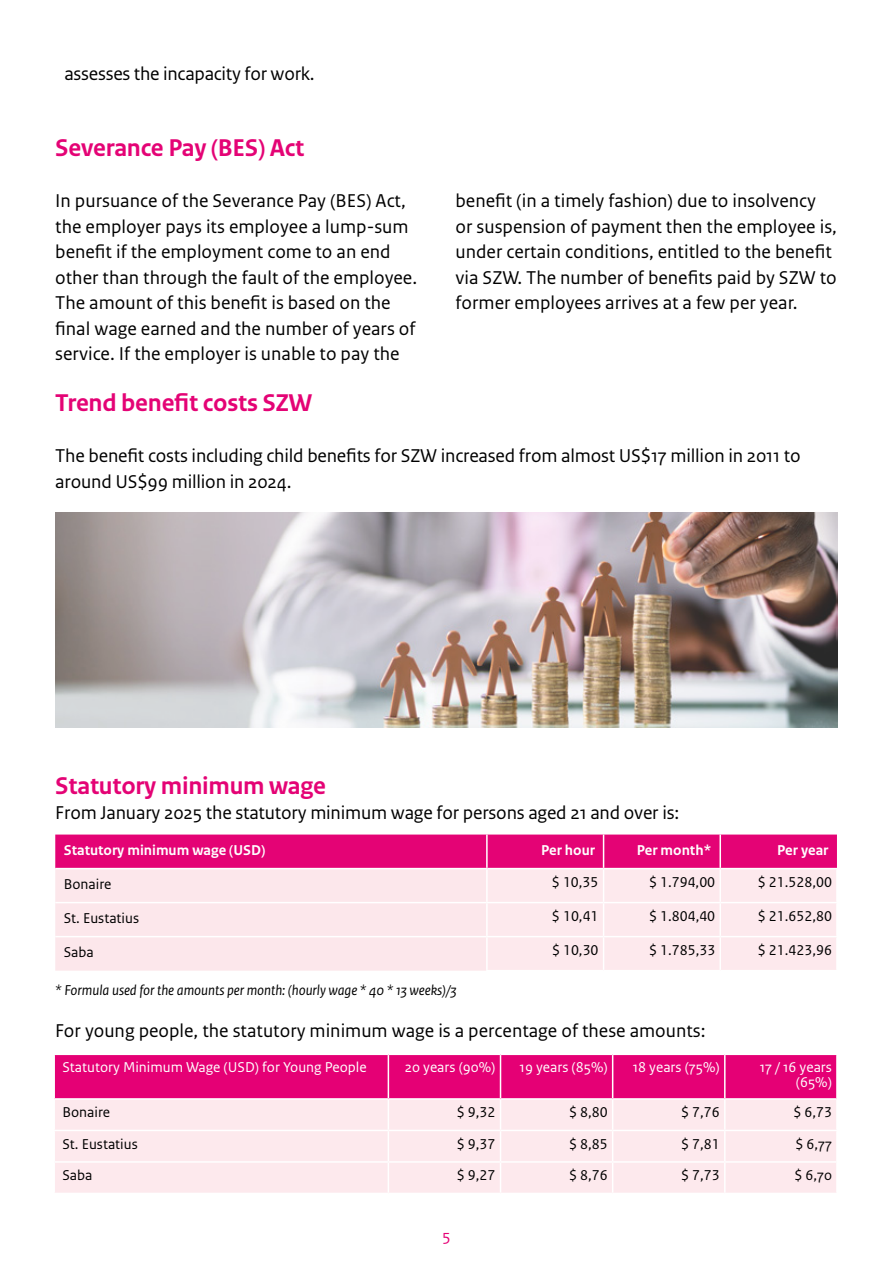
<style>
.page{position:relative;width:893px;height:1263px;background:#fff}
.page>*{position:absolute;margin:0;border:0;box-sizing:border-box;transform-origin:0 0}
.t1{font:700 25.5px "Rijksoverheid Sans Text";letter-spacing:-.01em;color:#e40375}
.t2{font:19.5px/25.5px "Rijksoverheid Sans Text";color:#000}
.t3{font:16.5px "Rijksoverheid Sans Text";color:#e50075}
.t4{font:15px "Rijksoverheid Sans Text";color:#000}
.t5{font:15px/15px "Rijksoverheid Sans Text";color:#fff;text-align:right}
.t6{font:italic 15px "Rijksoverheid Sans Text";letter-spacing:-.005em;color:#000}
.t7{font:700 15px "Rijksoverheid Sans Text";color:#fff}
</style>
<div class="page">
<svg style="left:55px;top:834px;width:782px;height:137px;background:#f6afce"></svg>
<hr style="left:488px;top:868px;width:116px;height:1px;background:#fff">
<hr style="left:486px;top:869px;width:2px;height:33px;background:#fff">
<hr style="left:604px;top:868px;width:116px;height:1px;background:#fff">
<hr style="left:603px;top:869px;width:1px;height:33px;background:#fff">
<hr style="left:720px;top:868px;width:118px;height:1px;background:#fff">
<hr style="left:719px;top:869px;width:2px;height:33px;background:#fff">
<hr style="left:836px;top:869px;width:2px;height:33px;background:#fff">
<hr style="left:486px;top:902px;width:118px;height:1px;background:#fff">
<hr style="left:486px;top:903px;width:2px;height:33px;background:#fff">
<hr style="left:604px;top:902px;width:116px;height:1px;background:#fff">
<hr style="left:603px;top:903px;width:1px;height:33px;background:#fff">
<hr style="left:720px;top:902px;width:118px;height:1px;background:#fff">
<hr style="left:719px;top:903px;width:2px;height:33px;background:#fff">
<hr style="left:836px;top:903px;width:2px;height:33px;background:#fff">
<hr style="left:486px;top:936px;width:118px;height:1px;background:#fff">
<hr style="left:486px;top:937px;width:2px;height:33px;background:#fff">
<hr style="left:604px;top:936px;width:116px;height:1px;background:#fff">
<hr style="left:603px;top:937px;width:1px;height:33px;background:#fff">
<hr style="left:720px;top:936px;width:118px;height:1px;background:#fff">
<hr style="left:719px;top:937px;width:2px;height:33px;background:#fff">
<hr style="left:836px;top:937px;width:2px;height:33px;background:#fff">
<hr style="left:486px;top:970px;width:118px;height:1px;background:#fff">
<hr style="left:604px;top:970px;width:116px;height:1px;background:#fff">
<hr style="left:720px;top:970px;width:118px;height:1px;background:#fff">
<hr style="left:486px;top:834px;width:2px;height:34px;background:#fff">
<hr style="left:603px;top:834px;width:1px;height:34px;background:#fff">
<hr style="left:719px;top:834px;width:2px;height:34px;background:#fff">
<hr style="left:55px;top:868px;width:433px;height:1px;background:#fff">
<hr style="left:55px;top:902px;width:431px;height:1px;background:#fff">
<hr style="left:55px;top:936px;width:431px;height:1px;background:#fff">
<img style="left:55px;top:513px;width:783px;height:214px">
<div style="left:55px;top:1055px;width:781px;height:43px;background:#e50075"></div>
<div style="left:55px;top:1100px;width:781px;height:93px;background:#fde9ed"></div>
<hr style="left:388px;top:1055px;width:1px;height:43px;background:#fff">
<hr style="left:500px;top:1055px;width:1px;height:43px;background:#fff">
<hr style="left:612px;top:1055px;width:1px;height:43px;background:#fff">
<hr style="left:724px;top:1055px;width:2px;height:43px;background:#fff">
<hr style="left:388px;top:1100px;width:1px;height:30px;background:#fff">
<hr style="left:500px;top:1100px;width:1px;height:30px;background:#fff">
<hr style="left:612px;top:1100px;width:1px;height:30px;background:#fff">
<hr style="left:724px;top:1100px;width:2px;height:30px;background:#fff">
<hr style="left:53px;top:1130px;width:335px;height:1px;background:#fff">
<hr style="left:388px;top:1130px;width:112px;height:1px;background:#fff">
<hr style="left:388px;top:1131px;width:1px;height:30px;background:#fff">
<hr style="left:500px;top:1130px;width:113px;height:1px;background:#fff">
<hr style="left:500px;top:1131px;width:1px;height:30px;background:#fff">
<hr style="left:613px;top:1130px;width:112px;height:1px;background:#fff">
<hr style="left:612px;top:1131px;width:1px;height:30px;background:#fff">
<hr style="left:725px;top:1130px;width:113px;height:1px;background:#fff">
<hr style="left:724px;top:1131px;width:2px;height:30px;background:#fff">
<hr style="left:53px;top:1161px;width:335px;height:2px;background:#fff">
<hr style="left:388px;top:1161px;width:112px;height:2px;background:#fff">
<hr style="left:388px;top:1163px;width:1px;height:30px;background:#fff">
<hr style="left:500px;top:1161px;width:113px;height:2px;background:#fff">
<hr style="left:500px;top:1163px;width:1px;height:30px;background:#fff">
<hr style="left:613px;top:1161px;width:112px;height:2px;background:#fff">
<hr style="left:612px;top:1163px;width:1px;height:30px;background:#fff">
<hr style="left:725px;top:1161px;width:113px;height:2px;background:#fff">
<hr style="left:724px;top:1163px;width:2px;height:30px;background:#fff">
<p class="t2" style="left:64px;top:61px;width:252px">assesses the incapacity for work.</p>
<h1 class="t1" style="left:55px;top:133px;width:251px">Severance Pay (BES) Act</h1>
<p class="t2" style="left:55px;top:188px;width:363px">In pursuance of the Severance Pay (BES) Act, the employer pays its employee a lump-sum benefit if the employment come to an end other than through the fault of the employee.<br>The amount of this benefit is based on the final wage earned and the number of years of service. If the employer is unable to pay the</p>
<p class="t2" style="left:455px;top:188px;width:383px">benefit (in a timely fashion) due to insolvency or suspension of payment then the employee is, under certain conditions, entitled to the benefit via SZW. The number of benefits paid by SZW to former employees arrives at a few per year.</p>
<h1 class="t1" style="left:55px;top:388px;width:259px">Trend benefit costs SZW</h1>
<p class="t2" style="left:55px;top:443px;width:747px">The benefit costs including child benefits for SZW increased from almost US$17 million in 2011 to around US$99 million in 2024.</p>
<h1 class="t1" style="left:55px;top:771px;width:272px">Statutory minimum wage</h1>
<p class="t2" style="left:55px;top:800px;width:625px">From January 2025 the statutory minimum wage for persons aged 21 and over is:</p>
<p class="t7" style="left:64px;top:842px;width:203px">Statutory minimum wage (USD)</p>
<p class="t7" style="left:541px;top:842px;width:55px">Per hour</p>
<p class="t7" style="left:637px;top:842px;width:76px">Per month*</p>
<p class="t7" style="left:777px;top:842px;width:53px">Per year</p>
<p class="t4" style="left:64px;top:876px;width:49px">Bonaire</p>
<p class="t4" style="left:552px;top:873px;width:48px">$ 10,35</p>
<p class="t4" style="left:649px;top:873px;width:68px">$ 1.794,00</p>
<p class="t4" style="left:758px;top:873px;width:76px">$ 21.528,00</p>
<p class="t4" style="left:64px;top:910px;width:77px">St. Eustatius</p>
<p class="t4" style="left:552px;top:907px;width:48px">$ 10,41</p>
<p class="t4" style="left:649px;top:907px;width:68px">$ 1.804,40</p>
<p class="t4" style="left:758px;top:907px;width:76px">$ 21.652,80</p>
<p class="t4" style="left:64px;top:944px;width:32px">Saba</p>
<p class="t4" style="left:552px;top:941px;width:48px">$ 10,30</p>
<p class="t4" style="left:649px;top:941px;width:68px">$ 1.785,33</p>
<p class="t4" style="left:758px;top:941px;width:76px">$ 21.423,96</p>
<p class="t6" style="left:55px;top:982px;width:403px">* Formula used for the amounts per month: (hourly wage * 40 * 13 weeks)/3</p>
<p class="t2" style="left:55px;top:1018px;width:652px">For young people, the statutory minimum wage is a percentage of these amounts:</p>
<p class="t5" style="left:62px;top:1060px;width:306px">Statutory Minimum Wage (USD) for Young People</p>
<p class="t5" style="left:405px;top:1060px;width:92px">20 years (90%)</p>
<p class="t5" style="left:520px;top:1060px;width:90px">19 years (85%)</p>
<p class="t5" style="left:633px;top:1060px;width:89px">18 years (75%)</p>
<p class="t5" style="left:760px;top:1060px;width:74px">17 / 16 years (65%)</p>
<p class="t4" style="left:62px;top:1103px;width:49px">Bonaire</p>
<p class="t4" style="left:457px;top:1103px;width:40px">$ 9,32</p>
<p class="t4" style="left:569px;top:1103px;width:40px">$ 8,80</p>
<p class="t4" style="left:681px;top:1103px;width:40px">$ 7,76</p>
<p class="t4" style="left:793px;top:1103px;width:40px">$ 6,73</p>
<p class="t4" style="left:62px;top:1135px;width:77px">St. Eustatius</p>
<p class="t4" style="left:457px;top:1135px;width:40px">$ 9,37</p>
<p class="t4" style="left:569px;top:1135px;width:40px">$ 8,85</p>
<p class="t4" style="left:681px;top:1135px;width:40px">$ 7,81</p>
<p class="t4" style="left:795px;top:1135px;width:38px">$ 6,77</p>
<p class="t4" style="left:62px;top:1166px;width:32px">Saba</p>
<p class="t4" style="left:457px;top:1166px;width:40px">$ 9,27</p>
<p class="t4" style="left:569px;top:1166px;width:40px">$ 8,76</p>
<p class="t4" style="left:681px;top:1166px;width:40px">$ 7,73</p>
<p class="t4" style="left:794px;top:1166px;width:39px">$ 6,70</p>
<p class="t3" style="left:442px;top:1226px;width:10px">5</p>
</div>
